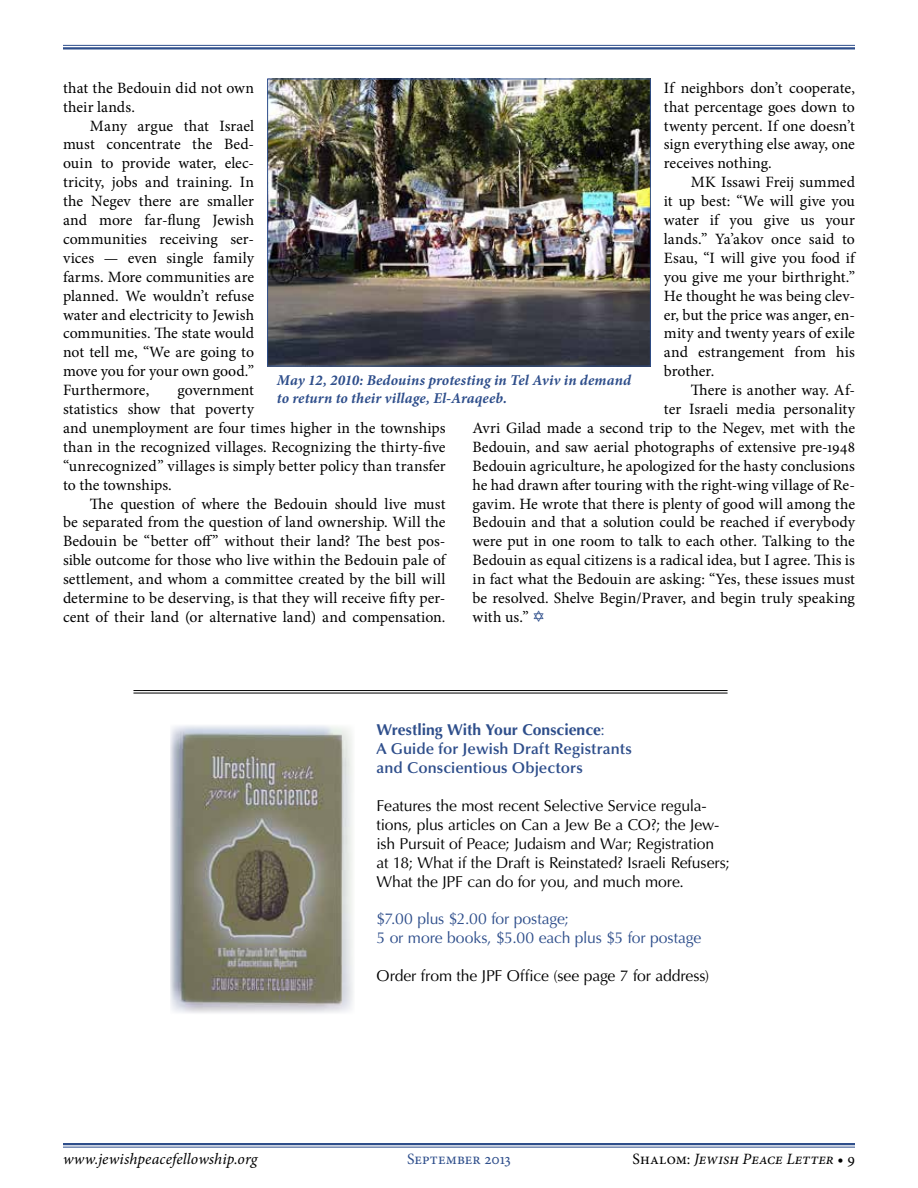
<style>
.page{position:relative;width:918px;height:1188px;background:#fff}
.page>*{position:absolute;margin:0;border:0;box-sizing:border-box;transform-origin:0 0}
.t1{font:15.75px/18.9px "Minion Pro";color:#000;text-align:justify}
.t2{font:15.75px/18.9px "Optima LT Std";letter-spacing:-.01em;color:#000}
.t3{font:600 15.75px/18.9px "Optima LT Std";letter-spacing:.01em;color:#2e4e8b}
.t4{font:15.75px/18.9px "Optima LT Std";letter-spacing:-.005em;color:#2e4e8b}
.t5{font:italic 15.75px "Minion Pro";color:#000}
.t6{font:15.75px "Minion Pro";letter-spacing:.005em;color:#2e4e8b}
.t7{font:italic 700 15px/18px "Minion Pro";letter-spacing:.005em;color:#2e4e8b}
.s1{font-weight:700}
.s2{font-weight:400}
.s3{font-style:normal}
</style>
<div class="page">
<img style="left:269px;top:81px;width:380px;height:283px">
<div style="left:267px;top:79px;width:384px;height:287px;border:1px solid #2e4e8b"></div>
<hr style="left:133px;top:690px;width:595px;height:1px;background:#000">
<hr style="left:133px;top:693px;width:595px;height:1px;background:#000">
<img style="left:170px;top:725px;width:183px;height:288px">
<hr style="left:63px;top:45px;width:792px;height:1px;background:#2e4e8b">
<hr style="left:63px;top:47px;width:792px;height:3px;background:#2e4e8b">
<hr style="left:63px;top:1143px;width:792px;height:2px;background:#2e4e8b">
<hr style="left:63px;top:1147px;width:792px;height:1px;background:#2e4e8b">
<p class="t1" style="left:63px;top:78px;width:193px">that the Bedouin did not own their lands.</p>
<p class="t1" style="left:63px;top:116px;width:193px;text-indent:27px">Many argue that Israel must concentrate the Bed&shy;ouin to provide water, elec&shy;tricity, jobs and training. In the Negev there are smaller and more far-flung Jewish communities receiving ser&shy;vices — even single family farms. More communities are planned. We wouldn’t refuse water and electricity to Jewish communities. The state would not tell me, “We are going to move you for your own good.” Furthermore,</p>
<p class="t1" style="left:664px;top:78px;width:193px">If neighbors don’t cooperate, that percentage goes down to twenty percent. If one doesn’t sign everything else away, one receives nothing.</p>
<p class="t1" style="left:664px;top:173px;width:193px;text-indent:27px">MK Issawi Freij summed it up best: “We will give you water if you give us your lands.” Ya’akov once said to Esau, “I will give you food if you give me your birthright.” He thought he was being clev&shy;er, but the price was anger, en&shy;mity and twenty years of exile and estrangement from his brother.</p>
<p class="t1" style="left:691px;top:381px;width:166px">There is another way. Af-</p>
<p class="t1" style="left:664px;top:400px;width:193px">ter Israeli media personality</p>
<p class="t1" style="left:472px;top:418px;width:384px">Avri Gilad made a second trip to the Negev, met with the</p>
<p class="t1" style="left:472px;top:437px;width:384px">Bedouin, and saw aerial photographs of extensive pre-1948</p>
<p class="t1" style="left:472px;top:456px;width:384px">Bedouin agriculture, he apologized for the hasty conclusions</p>
<p class="t1" style="left:472px;top:475px;width:384px">he had drawn after touring with the right-wing village of Re-</p>
<p class="t1" style="left:472px;top:494px;width:384px">gavim. He wrote that there is plenty of good will among the</p>
<p class="t1" style="left:472px;top:513px;width:384px">Bedouin and that a solution could be reached if everybody</p>
<p class="t1" style="left:472px;top:532px;width:384px">were put in one room to talk to each other. Talking to the</p>
<p class="t1" style="left:472px;top:551px;width:384px">Bedouin as equal citizens is a radical idea, but I agree. This is</p>
<p class="t1" style="left:472px;top:570px;width:384px">in fact what the Bedouin are asking: “Yes, these issues must</p>
<p class="t1" style="left:472px;top:589px;width:384px">be resolved. Shelve Begin/Praver, and begin truly speaking</p>
<p class="t1" style="left:472px;top:607px;width:58px">with us.”</p>
<p class="t7" style="left:277px;top:371px;width:356px">May 12, 2010: Bedouins protesting in Tel Aviv in demand to return to their village, El-Araqeeb.</p>
<p class="t1" style="left:63px;top:381px;width:384px;text-align:left;text-indent:115px">government<br>statistics show that poverty<br>and unemployment are four times higher in the townships than in the recognized villages. Recognizing the thirty-five “unrecognized” villages is simply better policy than transfer to the townships.</p>
<p class="t1" style="left:63px;top:494px;width:384px;text-indent:27px">The question of where the Bedouin should live must be separated from the question of land ownership. Will the Bedouin be “better off” without their land? The best pos&shy;sible outcome for those who live within the Bedouin pale of settlement, and whom a committee created by the bill will determine to be deserving, is that they will receive fifty per&shy;cent of their land (or alternative land) and compensation.</p>
<p class="t3" style="left:377px;top:721px;width:257px"><span class="s1">Wrestling With Your Conscience</span><span class="s2">:<br></span>A Guide for Jewish Draft Registrants and Conscientious Objectors</p>
<p class="t2" style="left:377px;top:796px;width:355px">Features the most recent Selective Service regula&shy;tions, plus articles on Can a Jew Be a CO?; the Jew&shy;ish Pursuit of Peace; Judaism and War; Registration at 18; What if the Draft is Reinstated? Israeli Refusers; What the JPF can do for you, and much more.</p>
<p class="t4" style="left:377px;top:910px;width:326px">$7.00 plus $2.00 for postage;<br>5 or more books, $5.00 each plus $5 for postage</p>
<p class="t2" style="left:377px;top:966px;width:334px">Order from the JPF Office (see page 7 for address)</p>
<p class="t5" style="left:63px;top:1148px;width:196px">www.jewishpeacefellowship.org</p>
<p class="t6" style="left:407px;top:1148px;width:105px">September 2013</p>
<p class="t5" style="left:633px;top:1148px;width:224px"><span class="s3">Shalom:</span> Jewish Peace Letter <span class="s3">• 9</span></p>
</div>
